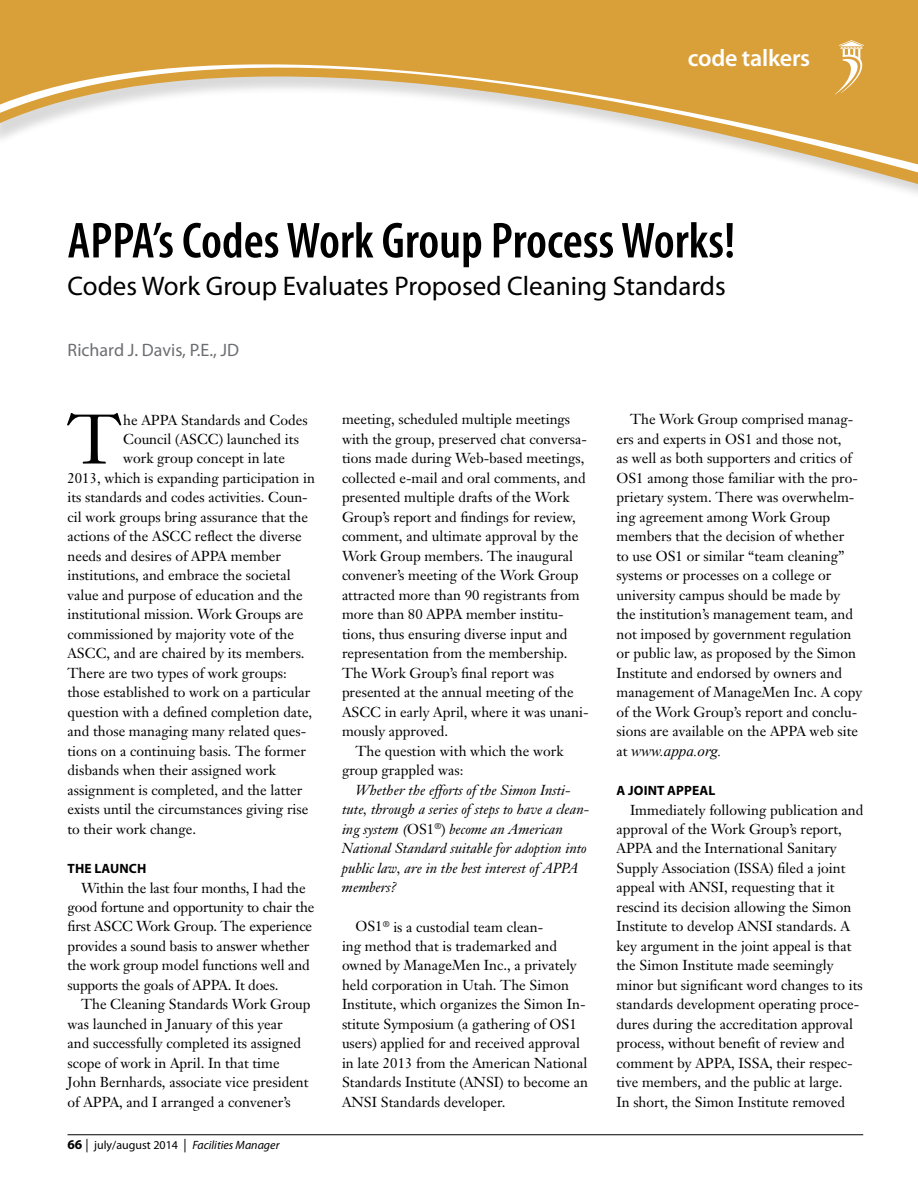
<style>
.page{position:relative;width:918px;height:1188px;background:#fff}
.page>*{position:absolute;margin:0;border:0;box-sizing:border-box;transform-origin:0 0}
.t1{font:69px "Janson Text";color:#000}
.t2{font:600 condensed 51px "Myriad Pro";color:#000}
.t3{font:27px "Myriad Pro";color:#000}
.t4{font:600 24px "Myriad Pro";letter-spacing:-.01em;color:#fff}
.t5{font:18px "Myriad Pro";color:#6d6e71}
.t6{font:italic 15px "Times New Roman";color:#000}
.t7{font:14.25px/19.5px "Janson Text";color:#000}
.t8{font:italic 14.25px/19.5px "Janson Text";color:#000}
.t9{font:700 13.5px "Myriad Pro";letter-spacing:.01em;color:#000}
.t10{font:italic 12px "Myriad Pro";color:#000}
.s1{font-weight:700;font-style:normal;font-size:13.5px}
.s2{font-style:normal;font-size:13.5px}
.s3{font-style:normal}
.s4{font-family:"Janson Text";font-style:normal;font-size:14.25px}
</style>
<div class="page">
<hr style="left:68px;top:1134px;width:795px;height:1px;background:#000">
<svg style="left:0;top:0;width:918px;height:194px;fill:#d99f38"></svg>
<h3 class="t4" style="left:688px;top:43px;width:124px">code talkers</h3>
<h3 class="t4" style="left:698px;top:43px;width:15px">o</h3>
<h2 class="t2" style="left:68px;top:213px;width:669px">APPA’s Codes Work Group Process Works!</h2>
<h3 class="t3" style="left:68px;top:269px;width:660px">Codes Work Group Evaluates Proposed Cleaning Standards</h3>
<p class="t5" style="left:68px;top:339px;width:173px">Richard J. Davis, P.E., JD</p>
<h1 class="t1" style="left:68px;top:396px;width:55px">T</h1>
<p class="t7" style="left:123px;top:410px;width:186px">he APPA Standards and Codes</p>
<p class="t7" style="left:123px;top:429px;width:177px">Council (ASCC) launched its</p>
<p class="t7" style="left:123px;top:449px;width:163px">work group concept in late</p>
<p class="t7" style="left:67px;top:468px;width:249px">2013, which is expanding participation in</p>
<p class="t7" style="left:67px;top:488px;width:242px">its standards and codes activities. Coun-</p>
<p class="t7" style="left:67px;top:507px;width:242px">cil work groups bring assurance that the</p>
<p class="t7" style="left:67px;top:527px;width:236px">actions of the ASCC reflect the diverse</p>
<p class="t7" style="left:67px;top:546px;width:215px">needs and desires of APPA member</p>
<p class="t7" style="left:67px;top:566px;width:225px">institutions, and embrace the societal</p>
<p class="t7" style="left:67px;top:585px;width:237px">value and purpose of education and the</p>
<p class="t7" style="left:67px;top:605px;width:237px">institutional mission. Work Groups are</p>
<p class="t7" style="left:67px;top:624px;width:228px">commissioned by majority vote of the</p>
<p class="t7" style="left:67px;top:644px;width:239px">ASCC, and are chaired by its members.</p>
<p class="t7" style="left:67px;top:663px;width:221px">There are two types of work groups:</p>
<p class="t7" style="left:67px;top:683px;width:244px">those established to work on a particular</p>
<p class="t7" style="left:67px;top:702px;width:246px">question with a defined completion date,</p>
<p class="t7" style="left:67px;top:722px;width:240px">and those managing many related ques-</p>
<p class="t7" style="left:67px;top:741px;width:240px">tions on a continuing basis. The former</p>
<p class="t7" style="left:67px;top:761px;width:210px">disbands when their assigned work</p>
<p class="t7" style="left:67px;top:780px;width:236px">assignment is completed, and the latter</p>
<p class="t7" style="left:67px;top:800px;width:242px">exists until the circumstances giving rise</p>
<p class="t7" style="left:67px;top:819px;width:130px">to their work change.</p>
<p class="t9" style="left:68px;top:861px;width:80px">THE LAUNCH</p>
<p class="t7" style="left:68px;top:878px;width:249px;text-indent:13px">Within the last four months, I had the good fortune and opportunity to chair the first ASCC Work Group. The experience provides a sound basis to answer whether the work group model functions well and supports the goals of APPA. It does.</p>
<p class="t7" style="left:68px;top:995px;width:245px;text-indent:13px">The Cleaning Standards Work Group was launched in January of this year<br>and successfully completed its assigned scope of work in April. In that time John Bernhards, associate vice president of APPA, and I arranged a convener’s</p>
<p class="t10" style="left:68px;top:1138px;width:213px"><span class="s1">66</span> <span class="s2">|</span> <span class="s3">july/august 2014</span> <span class="s2">|</span> Facilities Manager</p>
<p class="t7" style="left:342px;top:410px;width:230px">meeting, scheduled multiple meetings</p>
<p class="t7" style="left:342px;top:429px;width:247px">with the group, preserved chat conversa-</p>
<p class="t7" style="left:342px;top:449px;width:244px">tions made during Web-based meetings,</p>
<p class="t7" style="left:342px;top:468px;width:245px">collected e-mail and oral comments, and</p>
<p class="t7" style="left:342px;top:488px;width:229px">presented multiple drafts of the Work</p>
<p class="t7" style="left:342px;top:507px;width:235px">Group’s report and findings for review,</p>
<p class="t7" style="left:342px;top:527px;width:238px">comment, and ultimate approval by the</p>
<p class="t7" style="left:342px;top:546px;width:233px">Work Group members. The inaugural</p>
<p class="t7" style="left:342px;top:566px;width:238px">convener’s meeting of the Work Group</p>
<p class="t7" style="left:342px;top:585px;width:239px">attracted more than 90 registrants from</p>
<p class="t7" style="left:342px;top:605px;width:223px">more than 80 APPA member institu-</p>
<p class="t7" style="left:342px;top:624px;width:227px">tions, thus ensuring diverse input and</p>
<p class="t7" style="left:342px;top:644px;width:227px">representation from the membership.</p>
<p class="t7" style="left:342px;top:663px;width:214px">The Work Group’s final report was</p>
<p class="t7" style="left:342px;top:683px;width:233px">presented at the annual meeting of the</p>
<p class="t7" style="left:342px;top:702px;width:248px">ASCC in early April, where it was unani-</p>
<p class="t7" style="left:342px;top:722px;width:108px">mously approved.</p>
<p class="t7" style="left:355px;top:741px;width:209px">The question with which the work</p>
<p class="t7" style="left:342px;top:761px;width:123px">group grappled was:</p>
<p class="t8" style="left:342px;top:780px;width:249px;text-indent:14px">Whether the efforts of the Simon Insti&shy;tute, through a series of steps to have a clean&shy;ing system (<span class="s3">OS1</span><sup>®</sup><span class="s3">)</span> become an American National Standard suitable for adoption into public law, are in the best interest of APPA members?</p>
<p class="t7" style="left:342px;top:917px;width:248px;text-indent:13px">OS1<sup>®</sup> is a custodial team clean-<br>ing method that is trademarked and owned by ManageMen Inc., a privately held corporation in Utah. The Simon Institute, which organizes the Simon In&shy;stitute Symposium (a gathering of OS1 users) applied for and received approval in late 2013 from the American National Standards Institute (ANSI) to become an ANSI Standards developer.</p>
<p class="t7" style="left:617px;top:410px;width:247px;text-indent:13px">The Work Group comprised manag&shy;ers and experts in OS1 and those not,<br>as well as both supporters and critics of OS1 among those familiar with the pro&shy;prietary system. There was overwhelm&shy;ing agreement among Work Group members that the decision of whether<br>to use OS1 or similar “team cleaning” systems or processes on a college or university campus should be made by the institution’s management team, and not imposed by government regulation or public law, as proposed by the Simon Institute and endorsed by owners and management of ManageMen Inc. A copy of the Work Group’s report and conclu&shy;sions are available on the APPA web site</p>
<p class="t6" style="left:617px;top:741px;width:107px"><span class="s4">at</span> www.appa.org.</p>
<p class="t9" style="left:617px;top:783px;width:100px">A JOINT APPEAL</p>
<p class="t7" style="left:617px;top:800px;width:249px;text-indent:13px">Immediately following publication and approval of the Work Group’s report, APPA and the International Sanitary Supply Association (ISSA) filed a joint appeal with ANSI, requesting that it rescind its decision allowing the Simon Institute to develop ANSI standards. A key argument in the joint appeal is that the Simon Institute made seemingly minor but significant word changes to its standards development operating proce&shy;dures during the accreditation approval process, without benefit of review and comment by APPA, ISSA, their respec&shy;tive members, and the public at large.<br>In short, the Simon Institute removed</p>
</div>
